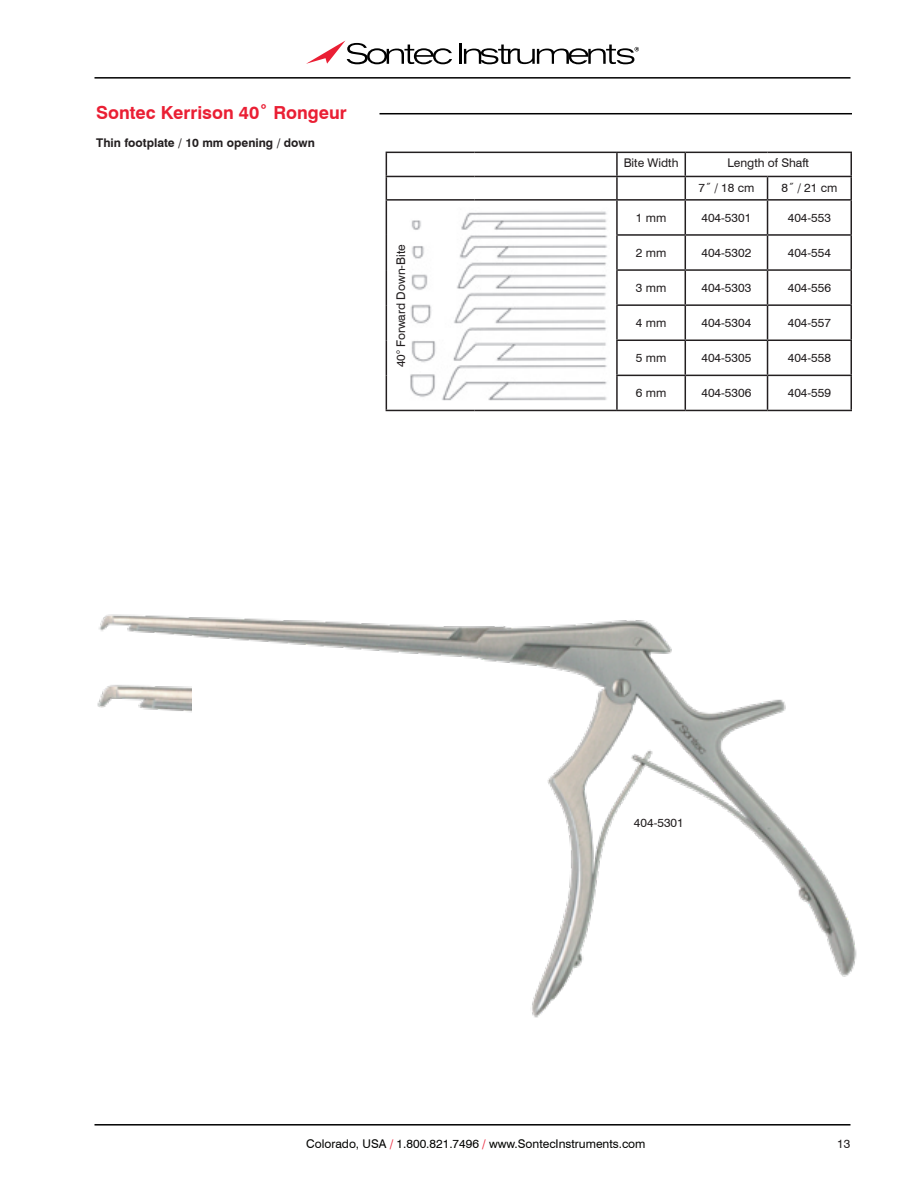
<style>
.page{position:relative;width:918px;height:1188px;background:#fff}
.page>*{position:absolute;margin:0;border:0;box-sizing:border-box;transform-origin:0 0}
.t1{font:700 18px "Swiss 721 BT";color:#ea1f34}
.Misc{font:12px "Swiss 721 BT";color:#231f20}
.t2{font:12px "Swiss 721 BT";color:#040503}
.Description{font:700 12px "Swiss 721 BT";color:#231f20}
.s1{color:#ea2036}
</style>
<div class="page">
<hr style="left:380px;top:113px;width:472px;height:1px;background:#000">
<img style="left:99px;top:614px;width:758px;height:404px">
<img style="left:97px;top:663px;width:95px;height:82px">
<hr style="left:616px;top:153px;width:2px;height:23px;background:#231f20">
<hr style="left:616px;top:177px;width:2px;height:22px;background:#231f20">
<svg style="left:685px;top:153px;width:1px;height:46px"></svg>
<svg style="left:767px;top:177px;width:1px;height:22px"></svg>
<hr style="left:616px;top:201px;width:2px;height:33px;background:#231f20">
<hr style="left:685px;top:201px;width:1px;height:33px;background:#231f20">
<hr style="left:767px;top:201px;width:1px;height:33px;background:#231f20">
<hr style="left:616px;top:236px;width:2px;height:33px;background:#231f20">
<hr style="left:685px;top:236px;width:1px;height:33px;background:#231f20">
<hr style="left:767px;top:236px;width:1px;height:33px;background:#231f20">
<hr style="left:616px;top:271px;width:2px;height:33px;background:#231f20">
<hr style="left:685px;top:271px;width:1px;height:33px;background:#231f20">
<hr style="left:767px;top:271px;width:1px;height:33px;background:#231f20">
<hr style="left:616px;top:306px;width:2px;height:34px;background:#231f20">
<hr style="left:685px;top:306px;width:1px;height:34px;background:#231f20">
<hr style="left:767px;top:306px;width:1px;height:34px;background:#231f20">
<hr style="left:616px;top:341px;width:2px;height:34px;background:#231f20">
<hr style="left:685px;top:341px;width:1px;height:34px;background:#231f20">
<hr style="left:767px;top:341px;width:1px;height:34px;background:#231f20">
<hr style="left:616px;top:376px;width:2px;height:34px;background:#231f20">
<hr style="left:685px;top:376px;width:1px;height:34px;background:#231f20">
<hr style="left:767px;top:376px;width:1px;height:34px;background:#231f20">
<hr style="left:386px;top:152px;width:89px;height:1px;background:#231f20">
<hr style="left:475px;top:152px;width:142px;height:1px;background:#231f20">
<hr style="left:617px;top:152px;width:68px;height:1px;background:#231f20">
<hr style="left:685px;top:152px;width:83px;height:1px;background:#231f20">
<hr style="left:768px;top:152px;width:84px;height:1px;background:#231f20">
<hr style="left:850px;top:153px;width:2px;height:23px;background:#231f20">
<hr style="left:386px;top:176px;width:89px;height:1px;background:#231f20">
<svg style="left:386px;top:153px;width:1px;height:46px"></svg>
<hr style="left:475px;top:176px;width:142px;height:1px;background:#231f20">
<hr style="left:617px;top:176px;width:68px;height:1px;background:#231f20">
<hr style="left:685px;top:176px;width:83px;height:1px;background:#231f20">
<hr style="left:768px;top:176px;width:84px;height:1px;background:#231f20">
<hr style="left:850px;top:177px;width:2px;height:22px;background:#231f20">
<hr style="left:386px;top:199px;width:89px;height:2px;background:#231f20">
<hr style="left:386px;top:201px;width:1px;height:34px;background:#231f20">
<hr style="left:475px;top:199px;width:142px;height:2px;background:#231f20">
<hr style="left:617px;top:199px;width:68px;height:2px;background:#231f20">
<hr style="left:685px;top:199px;width:83px;height:2px;background:#231f20">
<hr style="left:768px;top:199px;width:84px;height:2px;background:#231f20">
<hr style="left:850px;top:201px;width:2px;height:33px;background:#231f20">
<hr style="left:386px;top:235px;width:1px;height:35px;background:#231f20">
<hr style="left:616px;top:234px;width:69px;height:2px;background:#231f20">
<hr style="left:685px;top:234px;width:83px;height:2px;background:#231f20">
<hr style="left:768px;top:234px;width:84px;height:2px;background:#231f20">
<hr style="left:850px;top:236px;width:2px;height:33px;background:#231f20">
<hr style="left:386px;top:270px;width:1px;height:35px;background:#231f20">
<hr style="left:616px;top:269px;width:69px;height:2px;background:#231f20">
<hr style="left:685px;top:269px;width:83px;height:2px;background:#231f20">
<hr style="left:768px;top:269px;width:84px;height:2px;background:#231f20">
<hr style="left:850px;top:271px;width:2px;height:33px;background:#231f20">
<hr style="left:386px;top:305px;width:1px;height:35px;background:#231f20">
<hr style="left:616px;top:304px;width:69px;height:2px;background:#231f20">
<hr style="left:685px;top:304px;width:83px;height:2px;background:#231f20">
<hr style="left:768px;top:304px;width:84px;height:2px;background:#231f20">
<hr style="left:850px;top:306px;width:2px;height:34px;background:#231f20">
<hr style="left:386px;top:340px;width:1px;height:35px;background:#231f20">
<hr style="left:616px;top:340px;width:69px;height:1px;background:#231f20">
<hr style="left:685px;top:340px;width:83px;height:1px;background:#231f20">
<hr style="left:768px;top:340px;width:84px;height:1px;background:#231f20">
<hr style="left:850px;top:341px;width:2px;height:34px;background:#231f20">
<hr style="left:386px;top:375px;width:1px;height:35px;background:#231f20">
<hr style="left:616px;top:375px;width:69px;height:1px;background:#231f20">
<hr style="left:685px;top:375px;width:83px;height:1px;background:#231f20">
<hr style="left:768px;top:375px;width:84px;height:1px;background:#231f20">
<hr style="left:850px;top:376px;width:2px;height:34px;background:#231f20">
<hr style="left:386px;top:410px;width:89px;height:1px;background:#231f20">
<hr style="left:475px;top:410px;width:142px;height:1px;background:#231f20">
<hr style="left:617px;top:410px;width:68px;height:1px;background:#231f20">
<hr style="left:685px;top:410px;width:83px;height:1px;background:#231f20">
<hr style="left:768px;top:410px;width:84px;height:1px;background:#231f20">
<img style="left:410px;top:211px;width:197px;height:190px">
<hr style="left:94px;top:1124px;width:756px;height:2px;background:#000">
<hr style="left:94px;top:77px;width:756px;height:2px;background:#000">
<svg style="left:306px;top:40px;width:146px;height:24px"></svg>
<hr style="left:459px;top:43px;width:3px;height:21px;background:#000">
<svg style="left:464px;top:45px;width:175px;height:19px"></svg>
<p class="t1" style="left:96px;top:102px;width:252px">Sontec Kerrison 40˚ Rongeur</p>
<p class="Description" style="left:96px;top:136px;width:220px">Thin footplate / 10 mm opening / down</p>
<p class="Misc" style="left:394px;top:367px;width:125px;rotate:-90deg">40° Forward Down-Bite</p>
<p class="Misc" style="left:624px;top:156px;width:56px">Bite Width</p>
<p class="Misc" style="left:728px;top:156px;width:83px">Length of Shaft</p>
<p class="Misc" style="left:698px;top:180px;width:57px">7˝ / 18 cm</p>
<p class="Misc" style="left:781px;top:180px;width:57px">8˝ / 21 cm</p>
<p class="Misc" style="left:636px;top:210px;width:32px">1 mm</p>
<p class="Misc" style="left:701px;top:210px;width:51px">404-5301</p>
<p class="Misc" style="left:788px;top:210px;width:45px">404-553</p>
<p class="Misc" style="left:636px;top:246px;width:32px">2 mm</p>
<p class="Misc" style="left:701px;top:246px;width:51px">404-5302</p>
<p class="Misc" style="left:788px;top:246px;width:45px">404-554</p>
<p class="Misc" style="left:636px;top:281px;width:32px">3 mm</p>
<p class="Misc" style="left:701px;top:281px;width:51px">404-5303</p>
<p class="Misc" style="left:788px;top:281px;width:45px">404-556</p>
<p class="Misc" style="left:636px;top:316px;width:32px">4 mm</p>
<p class="Misc" style="left:701px;top:316px;width:51px">404-5304</p>
<p class="Misc" style="left:788px;top:316px;width:45px">404-557</p>
<p class="Misc" style="left:636px;top:351px;width:32px">5 mm</p>
<p class="Misc" style="left:701px;top:351px;width:51px">404-5305</p>
<p class="Misc" style="left:788px;top:351px;width:45px">404-558</p>
<p class="Misc" style="left:636px;top:386px;width:32px">6 mm</p>
<p class="Misc" style="left:701px;top:386px;width:51px">404-5306</p>
<p class="Misc" style="left:788px;top:386px;width:45px">404-559</p>
<p class="Misc" style="left:634px;top:815px;width:51px">404-5301</p>
<p class="t2" style="left:306px;top:1136px;width:341px">Colorado, USA <span class="s1">/</span> 1.800.821.7496 <span class="s1">/</span> www.SontecInstruments.com</p>
<p class="Misc" style="left:837px;top:1136px;width:15px">13</p>
</div>
